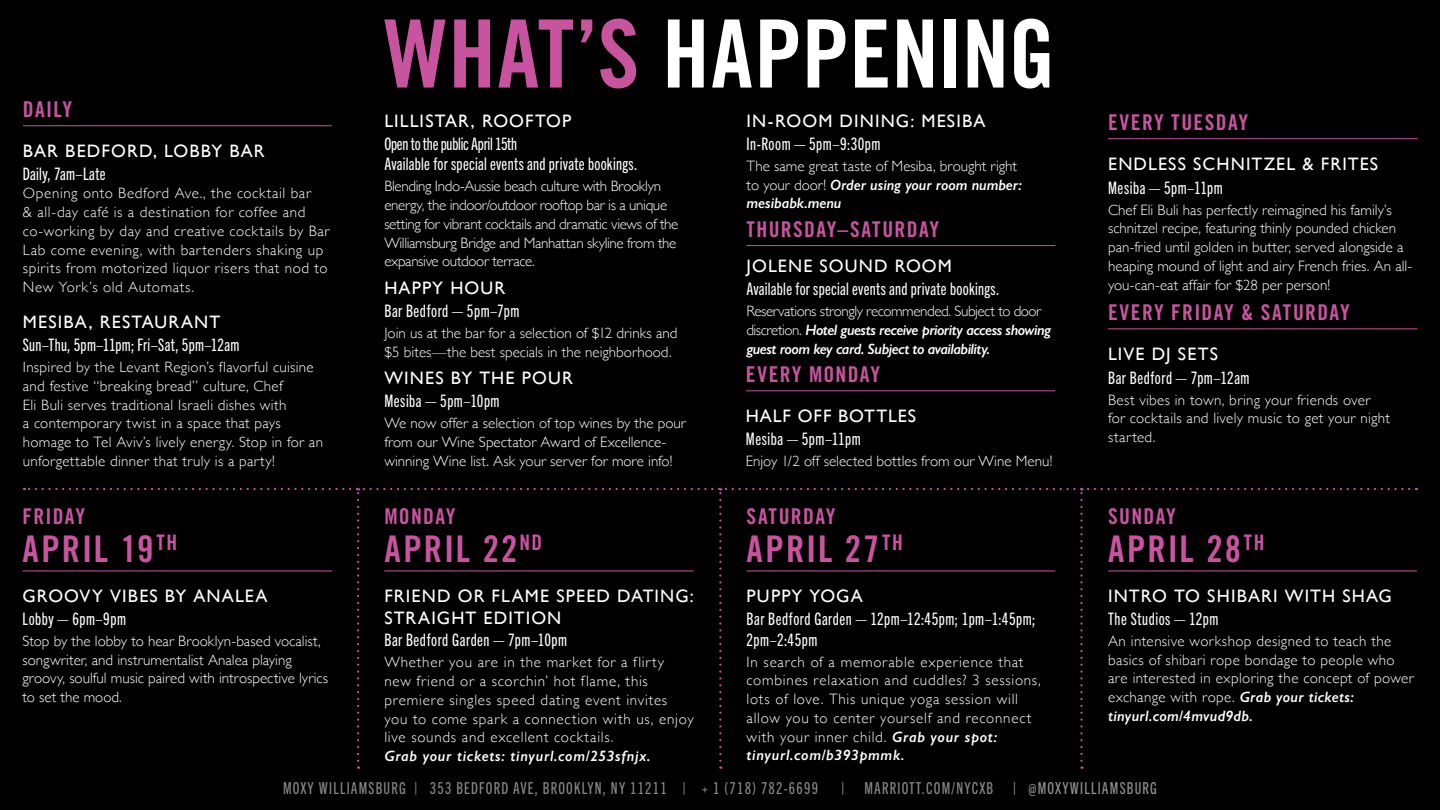
<style>
.page{position:relative;width:1440px;height:810px;background:#000}
.page>*{position:absolute;margin:0;border:0;box-sizing:border-box;transform-origin:0 0}
.Headline_Month{font:94.28px "Trade Gothic LT Std Bd Cn 20";letter-spacing:.005em;color:#fff}
.Special_Events-Day_of_Month{font:36.75px "Trade Gothic LT Std Bd Cn 20";letter-spacing:.055em;color:#c8549f}
.Day_of_Week{font:21.75px "Trade Gothic LT Std Bd Cn 20";letter-spacing:.065em;color:#c8549f}
.Special_Events_Day_of_Week{font:21.75px "Trade Gothic LT Std Bd Cn 20";letter-spacing:.055em;color:#c8549f}
.Event_Title{font:18px/21.6px "Gill Sans";letter-spacing:.065em;color:#fff}
.Location___Time{font:17.25px/20.7px "Trade Gothic Next LT Pro Cm";letter-spacing:.02em;color:#fff}
.Event_Title-2{font:17.25px "Trade Gothic Next LT Pro Cm";letter-spacing:.03em;color:#fff}
.Fine_Print{font:16.5px "Trade Gothic Next LT Pro Cm";letter-spacing:.075em;color:#888a8b}
.Description{font:300 15px/18.8px "Gill Sans";letter-spacing:.005em;color:#fff}
.Location___Time-2{font:300 15px/18.8px "Gill Sans";letter-spacing:.03em;color:#fff}
.Description-2{font:300 15px/18.8px "Gill Sans";letter-spacing:.05em;color:#fff}
.Description-3{font:300 15px/18.8px "Gill Sans";letter-spacing:-.025em;color:#fff}
.Description-4{font:300 15px/18.8px "Gill Sans";letter-spacing:.025em;color:#fff}
.Description-5{font:italic 600 15px/18.8px "Gill Sans";letter-spacing:-.035em;color:#fff}
.s1{color:#c8549f}
.s2{font-weight:600;font-style:italic}
.s3{font-weight:300;font-style:normal}
.s4{color:#939393}
</style>
<div class="page">
<hr style="left:23px;top:125px;width:309px;height:1px;background:#c8549f">
<hr style="left:746px;top:245px;width:309px;height:1px;background:#c8549f">
<hr style="left:746px;top:390px;width:309px;height:1px;background:#c8549f">
<hr style="left:1108px;top:138px;width:310px;height:1px;background:#c8549f">
<hr style="left:1108px;top:328px;width:310px;height:1px;background:#c8549f">
<hr style="left:22px;top:571px;width:310px;height:1px;background:#c8549f">
<svg style="left:24px;top:488px;width:1385px;height:281px"></svg>
<hr style="left:1108px;top:571px;width:309px;height:1px;background:#c8549f">
<p class="Day_of_Week" style="left:23px;top:96px;width:51px">DAILY</p>
<p class="Event_Title" style="left:23px;top:140px;width:243px">BAR BEDFORD, LOBBY BAR</p>
<p class="Location___Time" style="left:23px;top:162px;width:84px">Daily, 7am–Late</p>
<p class="Location___Time-2" style="left:23px;top:183px;width:308px">Opening onto Bedford Ave., the cocktail bar<br>&amp; all-day café is a destination for coffee and co-working by day and creative cocktails by Bar Lab come evening, with bartenders shaking up spirits from motorized liquor risers that nod to New York’s old Automats.</p>
<p class="Event_Title" style="left:23px;top:311px;width:199px">MESIBA, RESTAURANT</p>
<p class="Location___Time" style="left:23px;top:333px;width:218px">Sun–Thu, 5pm–11pm; Fri–Sat, 5pm–12am</p>
<p class="Location___Time-2" style="left:23px;top:357px;width:302px">Inspired by the Levant Region’s flavorful cuisine and festive “breaking bread” culture, Chef<br>Eli Buli serves traditional Israeli dishes with<br>a contemporary twist in a space that pays homage to Tel Aviv’s lively energy. Stop in for an unforgettable dinner that truly is a party!</p>
<p class="Special_Events_Day_of_Week" style="left:22px;top:503px;width:64px">FRIDAY</p>
<p class="Special_Events-Day_of_Month" style="left:22px;top:527px;width:156px">APRIL 19<sup>TH</sup></p>
<p class="Event_Title" style="left:22px;top:585px;width:246px">GROOVY VIBES BY ANALEA</p>
<p class="Location___Time" style="left:22px;top:607px;width:105px">Lobby — 6pm–9pm</p>
<p class="Description" style="left:22px;top:631px;width:307px">Stop by the lobby to hear Brooklyn-based vocalist, songwriter, and instrumentalist Analea playing groovy, soulful music paired with introspective lyrics to set the mood.</p>
<p class="Headline_Month" style="left:384px;top:-3px;width:673px"><span class="s1">WHAT’S</span> HAPPENING</p>
<p class="Event_Title" style="left:384px;top:110px;width:189px">LILLISTAR, ROOFTOP</p>
<p class="Location___Time" style="left:384px;top:132px;width:255px">Open to the public April 15th<br>Available for special events and private bookings.</p>
<p class="Description-3" style="left:384px;top:176px;width:296px">Blending Indo-Aussie beach culture with Brooklyn energy, the indoor/outdoor rooftop bar is a unique setting for vibrant cocktails and dramatic views of the Williamsburg Bridge and Manhattan skyline from the expansive outdoor terrace.</p>
<p class="Event_Title" style="left:384px;top:277px;width:123px">HAPPY HOUR</p>
<p class="Location___Time" style="left:384px;top:299px;width:137px">Bar Bedford — 5pm–7pm</p>
<p class="Description" style="left:384px;top:323px;width:295px">Join us at the bar for a selection of $12 drinks and $5 bites—the best specials in the neighborhood.</p>
<p class="Event_Title" style="left:384px;top:367px;width:190px">WINES BY THE POUR</p>
<p class="Location___Time" style="left:384px;top:390px;width:117px">Mesiba — 5pm–10pm</p>
<p class="Description" style="left:384px;top:413px;width:303px">We now offer a selection of top wines by the pour from our Wine Spectator Award of Excellence&shy;winning Wine list. Ask your server for more info!</p>
<p class="Special_Events_Day_of_Week" style="left:384px;top:503px;width:73px">MONDAY</p>
<p class="Special_Events-Day_of_Month" style="left:384px;top:527px;width:159px">APRIL 22<sup>ND</sup></p>
<p class="Event_Title" style="left:384px;top:585px;width:311px">FRIEND OR FLAME SPEED DATING:<br>STRAIGHT EDITION</p>
<p class="Location___Time" style="left:384px;top:629px;width:184px">Bar Bedford Garden — 7pm–10pm</p>
<p class="Description-2" style="left:384px;top:653px;width:311px">Whether you are in the market for a flirty new friend or a scorchin’ hot flame, this premiere singles speed dating event invites you to come spark a connection with us, enjoy live sounds and excellent cocktails.<br><span class="s2">Grab your tickets: tinyurl.com/253sfnjx.</span></p>
<p class="Event_Title" style="left:747px;top:110px;width:240px">IN-ROOM DINING: MESIBA</p>
<p class="Location___Time" style="left:747px;top:132px;width:135px">In-Room — 5pm–9:30pm</p>
<p class="Description" style="left:747px;top:156px;width:277px">The same great taste of Mesiba, brought right to your door! <span class="s2">Order using your room number: mesibabk.menu</span></p>
<p class="Day_of_Week" style="left:746px;top:216px;width:194px">THURSDAY–SATURDAY</p>
<p class="Event_Title" style="left:746px;top:255px;width:207px">JOLENE SOUND ROOM</p>
<p class="Location___Time" style="left:746px;top:277px;width:255px">Available for special events and private bookings.</p>
<p class="Description-5" style="left:746px;top:301px;width:306px"><span class="s3">Reservations strongly recommended. Subject to door discretion.</span> Hotel guests receive priority access showing guest room key card. Subject to availability.</p>
<p class="Day_of_Week" style="left:746px;top:361px;width:136px">EVERY MONDAY</p>
<p class="Event_Title" style="left:746px;top:405px;width:172px">HALF OFF BOTTLES</p>
<p class="Event_Title-2" style="left:746px;top:427px;width:116px">Mesiba — 5pm–11pm</p>
<p class="Description" style="left:746px;top:451px;width:308px">Enjoy 1/2 off selected bottles from our Wine Menu!</p>
<p class="Special_Events_Day_of_Week" style="left:747px;top:503px;width:90px">SATURDAY</p>
<p class="Special_Events-Day_of_Month" style="left:747px;top:527px;width:158px">APRIL 27<sup>TH</sup></p>
<p class="Event_Title" style="left:747px;top:585px;width:118px">PUPPY YOGA</p>
<p class="Location___Time" style="left:747px;top:607px;width:290px">Bar Bedford Garden — 12pm–12:45pm; 1pm–1:45pm;<br>2pm–2:45pm</p>
<p class="Description-2" style="left:747px;top:652px;width:296px">In search of a memorable experience that combines relaxation and cuddles? 3 sessions, lots of love. This unique yoga session will allow you to center yourself and reconnect with your inner child. <span class="s2">Grab your spot: tinyurl.com/b393pmmk.</span></p>
<p class="Day_of_Week" style="left:1108px;top:109px;width:142px">EVERY TUESDAY</p>
<p class="Event_Title" style="left:1108px;top:153px;width:272px">ENDLESS SCHNITZEL &amp; FRITES</p>
<p class="Event_Title-2" style="left:1108px;top:176px;width:116px">Mesiba — 5pm–11pm</p>
<p class="Description" style="left:1108px;top:200px;width:306px">Chef Eli Buli has perfectly reimagined his family’s schnitzel recipe, featuring thinly pounded chicken pan-fried until golden in butter, served alongside a heaping mound of light and airy French fries. An all&shy;you-can-eat affair for $28 per person!</p>
<p class="Day_of_Week" style="left:1108px;top:299px;width:243px">EVERY FRIDAY &amp; SATURDAY</p>
<p class="Event_Title" style="left:1108px;top:343px;width:111px">LIVE DJ SETS</p>
<p class="Event_Title-2" style="left:1108px;top:366px;width:143px">Bar Bedford — 7pm–12am</p>
<p class="Description" style="left:1108px;top:390px;width:283px">Best vibes in town, bring your friends over for cocktails and lively music to get your night started.</p>
<p class="Special_Events_Day_of_Week" style="left:1108px;top:503px;width:69px">SUNDAY</p>
<p class="Special_Events-Day_of_Month" style="left:1108px;top:527px;width:158px">APRIL 28<sup>TH</sup></p>
<p class="Event_Title" style="left:1108px;top:585px;width:285px">INTRO TO SHIBARI WITH SHAG</p>
<p class="Location___Time" style="left:1108px;top:607px;width:112px">The Studios — 12pm</p>
<p class="Description-4" style="left:1108px;top:631px;width:307px">An intensive workshop designed to teach the basics of shibari rope bondage to people who are interested in exploring the concept of power exchange with rope. <span class="s2">Grab your tickets: tinyurl.com/4mvud9db.</span></p>
<p class="Fine_Print" style="left:283px;top:776px;width:537px">MOXY WILLIAMSBURG | 353 BEDFORD AVE, BROOKLYN, NY 11211 | + 1 (718) 782-6699</p>
<p class="Fine_Print" style="left:842px;top:776px;width:317px">| MARRIOTT.COM/NYCXB | <span class="s4">@MOXYWILLIAMSBURG</span></p>
</div>
